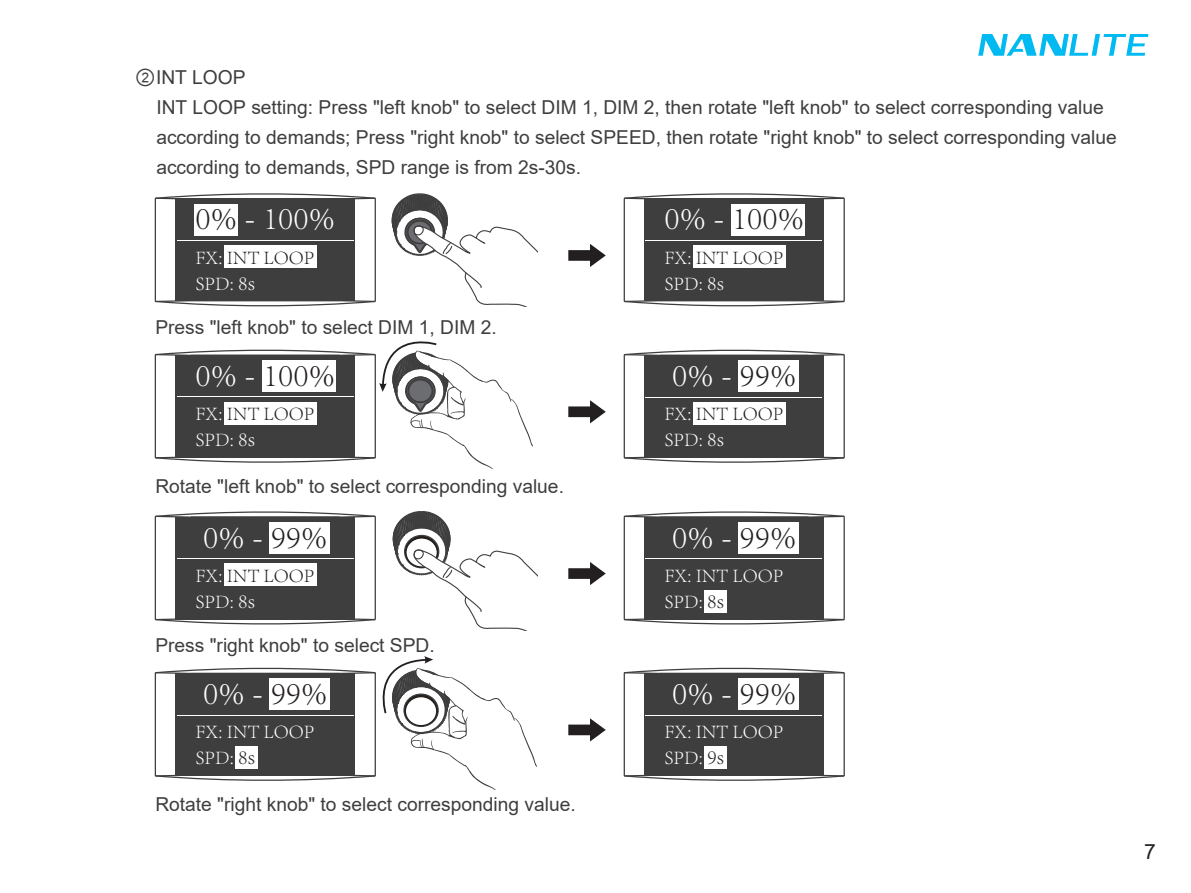
<style>
.page{position:relative;width:1191px;height:893px;background:#fff}
.page>*{position:absolute;margin:0;border:0;box-sizing:border-box;transform-origin:0 0}
.t1{font:300 33px "Adobe Song Std";color:#fff}
.t2{font:300 33px "Adobe Song Std";color:#231f20}
.t3{font:21px "Arial";color:#231f20}
.t4{font:300 19.5px "Adobe Song Std";color:#fff}
.t5{font:300 19.5px "Adobe Song Std";color:#231f20}
.t6{font:19.2px/30px "Arial";color:#3e3e3f}
.s1{font-family:"Arial Unicode MS";font-size:21px}
.s2{color:#231f20}
.s3{color:#fff}
.s4{font-size:21px}
.s5{font-size:21px;color:#231f20}
</style>
<div class="page">
<svg style="left:978px;top:34px;width:170px;height:22px"></svg>
<svg style="left:391px;top:193px;width:147px;height:114px"></svg>
<hr style="left:155px;top:198px;width:1px;height:103px;background:#3e3e3f">
<hr style="left:374px;top:198px;width:2px;height:103px;background:#3e3e3f">
<svg style="left:154px;top:193px;width:222px;height:7px"></svg>
<svg style="left:154px;top:300px;width:222px;height:7px"></svg>
<div style="left:176px;top:199px;width:179px;height:102px;background:#3e3e3f"></div>
<hr style="left:177px;top:240px;width:176px;height:1px;background:#fff">
<div style="left:224px;top:245px;width:93px;height:23px;background:#fff"></div>
<div style="left:194px;top:204px;width:43px;height:32px;background:#fff"></div>
<svg style="left:568px;top:244px;width:38px;height:23px"></svg>
<svg style="left:568px;top:400px;width:38px;height:23px"></svg>
<svg style="left:568px;top:562px;width:38px;height:23px"></svg>
<svg style="left:568px;top:718px;width:38px;height:23px"></svg>
<svg style="left:392px;top:511px;width:146px;height:120px"></svg>
<hr style="left:623px;top:198px;width:2px;height:103px;background:#3e3e3f">
<hr style="left:843px;top:198px;width:2px;height:103px;background:#3e3e3f">
<svg style="left:623px;top:193px;width:222px;height:7px"></svg>
<svg style="left:623px;top:300px;width:222px;height:7px"></svg>
<div style="left:644px;top:199px;width:179px;height:102px;background:#3e3e3f"></div>
<hr style="left:646px;top:240px;width:176px;height:1px;background:#fff">
<div style="left:693px;top:245px;width:92px;height:23px;background:#fff"></div>
<div style="left:731px;top:204px;width:74px;height:32px;background:#fff"></div>
<svg style="left:154px;top:341px;width:379px;height:127px"></svg>
<div style="left:176px;top:355px;width:179px;height:102px;background:#3e3e3f"></div>
<hr style="left:177px;top:397px;width:176px;height:1px;background:#fff">
<div style="left:224px;top:402px;width:93px;height:22px;background:#fff"></div>
<div style="left:262px;top:360px;width:74px;height:32px;background:#fff"></div>
<hr style="left:623px;top:355px;width:2px;height:103px;background:#3e3e3f">
<hr style="left:843px;top:355px;width:2px;height:103px;background:#3e3e3f">
<svg style="left:623px;top:349px;width:222px;height:7px"></svg>
<svg style="left:623px;top:456px;width:222px;height:7px"></svg>
<div style="left:644px;top:355px;width:179px;height:102px;background:#3e3e3f"></div>
<hr style="left:646px;top:397px;width:176px;height:1px;background:#fff">
<div style="left:693px;top:402px;width:92px;height:22px;background:#fff"></div>
<div style="left:738px;top:360px;width:60px;height:32px;background:#fff"></div>
<hr style="left:155px;top:516px;width:1px;height:104px;background:#3e3e3f">
<hr style="left:374px;top:516px;width:2px;height:104px;background:#3e3e3f">
<svg style="left:154px;top:511px;width:222px;height:7px"></svg>
<svg style="left:154px;top:618px;width:222px;height:7px"></svg>
<div style="left:176px;top:517px;width:179px;height:102px;background:#3e3e3f"></div>
<hr style="left:177px;top:558px;width:176px;height:1px;background:#fff">
<div style="left:224px;top:564px;width:93px;height:22px;background:#fff"></div>
<div style="left:269px;top:522px;width:60px;height:32px;background:#fff"></div>
<hr style="left:623px;top:516px;width:2px;height:104px;background:#3e3e3f">
<hr style="left:843px;top:516px;width:2px;height:104px;background:#3e3e3f">
<svg style="left:623px;top:511px;width:222px;height:7px"></svg>
<svg style="left:623px;top:618px;width:222px;height:7px"></svg>
<div style="left:644px;top:517px;width:179px;height:102px;background:#3e3e3f"></div>
<hr style="left:646px;top:558px;width:176px;height:1px;background:#fff">
<div style="left:704px;top:590px;width:23px;height:23px;background:#fff"></div>
<div style="left:738px;top:522px;width:60px;height:32px;background:#fff"></div>
<svg style="left:154px;top:656px;width:383px;height:133px"></svg>
<div style="left:176px;top:673px;width:179px;height:102px;background:#3e3e3f"></div>
<hr style="left:177px;top:715px;width:176px;height:1px;background:#fff">
<div style="left:236px;top:747px;width:22px;height:22px;background:#fff"></div>
<div style="left:269px;top:679px;width:60px;height:31px;background:#fff"></div>
<hr style="left:623px;top:673px;width:2px;height:103px;background:#3e3e3f">
<hr style="left:843px;top:673px;width:2px;height:103px;background:#3e3e3f">
<svg style="left:623px;top:667px;width:222px;height:7px"></svg>
<svg style="left:623px;top:774px;width:222px;height:7px"></svg>
<div style="left:644px;top:673px;width:179px;height:102px;background:#3e3e3f"></div>
<hr style="left:646px;top:715px;width:176px;height:1px;background:#fff">
<div style="left:704px;top:747px;width:23px;height:22px;background:#fff"></div>
<div style="left:738px;top:679px;width:60px;height:31px;background:#fff"></div>
<p class="t6" style="left:156px;top:62px;width:961px;text-indent:-21px"><span class="s1">②</span>INT LOOP<br>INT LOOP setting: Press "left knob" to select DIM 1, DIM 2, then rotate "left knob" to select corresponding value according to demands; Press "right knob" to select SPEED, then rotate "right knob" to select corresponding value according to demands, SPD range is from 2s-30s.</p>
<h1 class="t1" style="left:196px;top:200px;width:141px"><span class="s2">0%</span> - 100%</h1>
<h1 class="t2" style="left:664px;top:200px;width:141px"><span class="s3">0% -</span> 100%</h1>
<p class="t5" style="left:195px;top:246px;width:120px"><span class="s3">FX:</span> INT LOOP</p>
<p class="t5" style="left:664px;top:246px;width:120px"><span class="s3">FX:</span> INT LOOP</p>
<p class="t4" style="left:195px;top:272px;width:61px">SPD: <span class="s4">8s</span></p>
<p class="t4" style="left:664px;top:272px;width:61px">SPD: <span class="s4">8s</span></p>
<p class="t6" style="left:155px;top:312px;width:343px">Press "left knob" to select DIM 1, DIM 2.</p>
<h1 class="t2" style="left:196px;top:356px;width:141px"><span class="s3">0% -</span> 100%</h1>
<h1 class="t1" style="left:672px;top:356px;width:126px">0% - <span class="s2">99%</span></h1>
<p class="t5" style="left:195px;top:402px;width:120px"><span class="s3">FX:</span> INT LOOP</p>
<p class="t5" style="left:664px;top:402px;width:120px"><span class="s3">FX:</span> INT LOOP</p>
<p class="t4" style="left:195px;top:428px;width:61px">SPD: <span class="s4">8s</span></p>
<p class="t4" style="left:664px;top:428px;width:61px">SPD: <span class="s4">8s</span></p>
<p class="t6" style="left:155px;top:471px;width:410px">Rotate "left knob" to select corresponding value.</p>
<h1 class="t1" style="left:203px;top:518px;width:126px">0% - <span class="s2">99%</span></h1>
<h1 class="t1" style="left:672px;top:518px;width:126px">0% - <span class="s2">99%</span></h1>
<p class="t5" style="left:195px;top:564px;width:120px"><span class="s3">FX:</span> INT LOOP</p>
<p class="t4" style="left:664px;top:564px;width:120px">FX: INT LOOP</p>
<p class="t4" style="left:195px;top:590px;width:61px">SPD: <span class="s4">8s</span></p>
<p class="t4" style="left:664px;top:590px;width:61px">SPD: <span class="s5">8s</span></p>
<p class="t6" style="left:155px;top:630px;width:281px">Press "right knob" to select SPD.</p>
<h1 class="t1" style="left:203px;top:674px;width:126px">0% - <span class="s2">99%</span></h1>
<h1 class="t1" style="left:672px;top:674px;width:126px">0% - <span class="s2">99%</span></h1>
<p class="t4" style="left:195px;top:720px;width:120px">FX: INT LOOP</p>
<p class="t4" style="left:664px;top:720px;width:120px">FX: INT LOOP</p>
<p class="t4" style="left:195px;top:746px;width:61px">SPD: <span class="s5">8s</span></p>
<p class="t4" style="left:664px;top:746px;width:61px">SPD: <span class="s5">9s</span></p>
<p class="t6" style="left:155px;top:789px;width:422px">Rotate "right knob" to select corresponding value.</p>
<p class="t3" style="left:1144px;top:837px;width:13px">7</p>
</div>
